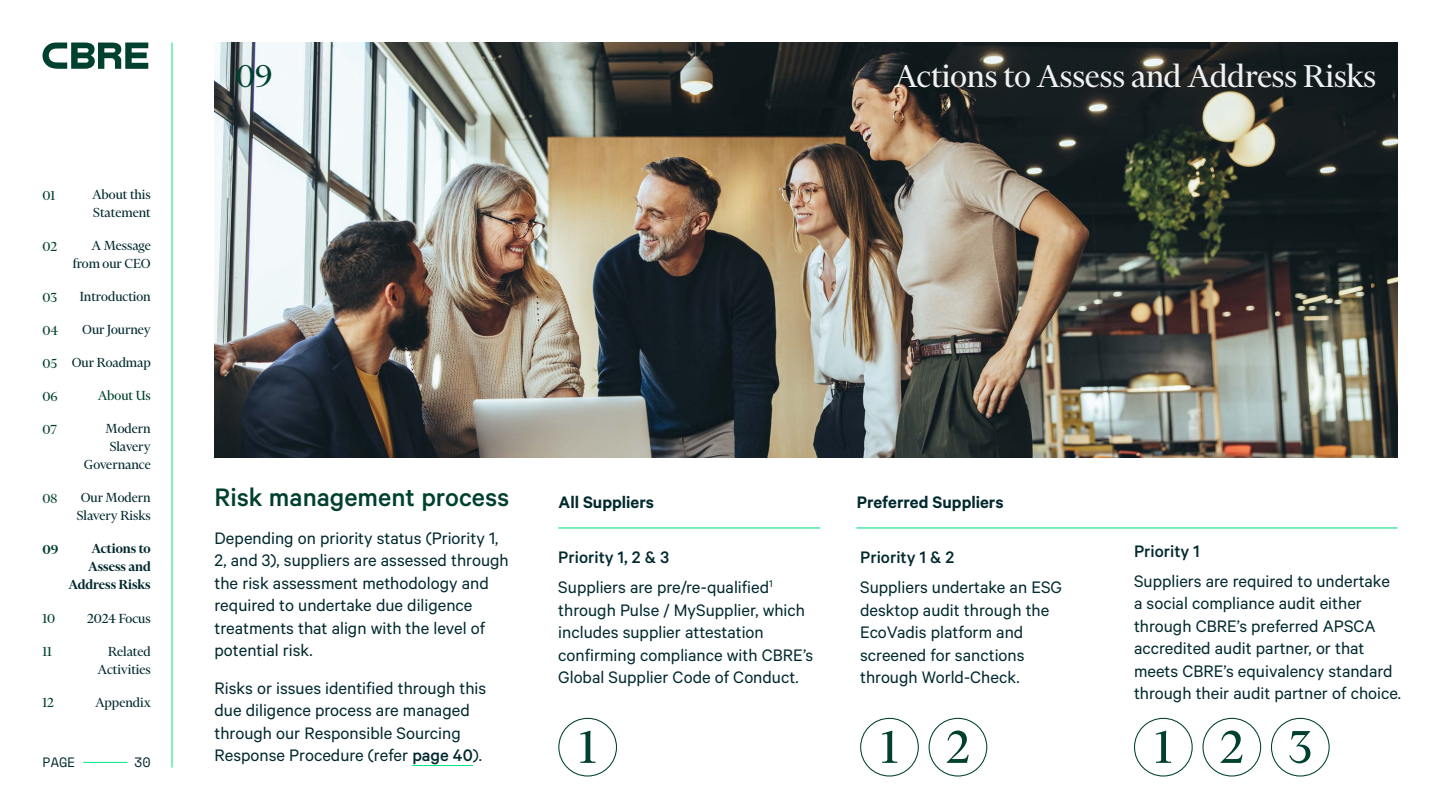
<style>
.page{position:relative;width:1440px;height:810px;background:#fff}
.page>*{position:absolute;margin:0;border:0;box-sizing:border-box;transform-origin:0 0}
.t1{font:52.5px "Financier Display";color:#00402e}
.t2{font:36px "Financier Display";color:#f0f2f2}
.t3{font:36px "Financier Display";color:#00402e}
.t4{font:500 28.5px "Calibre";color:#00402e}
.t5{font:18.75px/22.5px "Calibre";color:#00292e}
.t6{font:600 18.75px "Calibre";color:#00292e}
.t7{font:500 18.75px "Calibre";color:#00292e}
.t8{font:15px/18px "Financier Display";color:#00292e;text-align:right}
.t9{font:600 15px/18px "Financier Display";color:#00292e;text-align:right}
.t10{font:15px "Financier Display";color:#00402e}
.t11{font:600 15px "Financier Display";color:#00402e}
.t12{font:13.5px "Space Mono";color:#00292e}
.s1{font-weight:500}
</style>
<div class="page">
<div style="left:558px;top:718px;width:59px;height:59px;border:1px solid #00402e;border-radius:50%"></div>
<div style="left:860px;top:718px;width:59px;height:59px;border:1px solid #00402e;border-radius:50%"></div>
<div style="left:1134px;top:718px;width:59px;height:59px;border:1px solid #00402e;border-radius:50%"></div>
<div style="left:929px;top:718px;width:58px;height:59px;border:1px solid #00402e;border-radius:50%"></div>
<div style="left:1202px;top:718px;width:59px;height:59px;border:1px solid #00402e;border-radius:50%"></div>
<div style="left:1271px;top:718px;width:59px;height:59px;border:1px solid #00402e;border-radius:50%"></div>
<svg style="left:43px;top:43px;width:105px;height:26px"></svg>
<hr style="left:83px;top:762px;width:45px;height:1px;background:#00e880">
<hr style="left:172px;top:43px;width:1px;height:724px;background:#00e880">
<img style="left:215px;top:43px;width:1182px;height:415px">
<hr style="left:412px;top:765px;width:61px;height:1px;background:#00e880">
<hr style="left:558px;top:527px;width:262px;height:1px;background:#00de80">
<hr style="left:856px;top:527px;width:541px;height:1px;background:#00de80">
<p class="t10" style="left:43px;top:187px;width:14px">01</p>
<p class="t10" style="left:43px;top:238px;width:16px">02</p>
<p class="t10" style="left:43px;top:289px;width:16px">03</p>
<p class="t10" style="left:43px;top:322px;width:18px">04</p>
<p class="t10" style="left:43px;top:355px;width:16px">05</p>
<p class="t10" style="left:43px;top:388px;width:17px">06</p>
<p class="t10" style="left:43px;top:421px;width:16px">07</p>
<p class="t10" style="left:43px;top:490px;width:16px">08</p>
<p class="t11" style="left:43px;top:539px;width:17px">09</p>
<p class="t10" style="left:43px;top:610px;width:14px">10</p>
<p class="t10" style="left:43px;top:643px;width:11px">11</p>
<p class="t10" style="left:43px;top:694px;width:13px">12</p>
<p class="t8" style="left:92px;top:186px;width:60px;text-align:left">About this<br>Statement</p>
<p class="t8" style="left:73px;top:237px;width:80px">A Message from our CEO</p>
<p class="t8" style="left:80px;top:288px;width:73px">Introduction</p>
<p class="t8" style="left:82px;top:321px;width:70px">Our Journey</p>
<p class="t8" style="left:72px;top:354px;width:81px">Our Roadmap</p>
<p class="t10" style="left:98px;top:388px;width:54px">About Us</p>
<p class="t8" style="left:84px;top:420px;width:68px">Modern<br>Slavery<br>Governance</p>
<p class="t8" style="left:77px;top:489px;width:75px;text-align:left">Our Modern<br>Slavery Risks</p>
<p class="t9" style="left:68px;top:539px;width:84px">Actions to<br>Assess and<br>Address Risks</p>
<p class="t8" style="left:87px;top:609px;width:65px">2024 Focus</p>
<p class="t8" style="left:98px;top:642px;width:55px">Related<br>Activities</p>
<p class="t8" style="left:95px;top:693px;width:57px">Appendix</p>
<p class="t12" style="left:43px;top:753px;width:35px">PAGE</p>
<p class="t12" style="left:134px;top:753px;width:18px">30</p>
<h2 class="t3" style="left:236px;top:58px;width:38px">09</h2>
<h2 class="t2" style="left:894px;top:58px;width:483px">Actions to Assess and Address Risks</h2>
<h3 class="t4" style="left:215px;top:481px;width:297px">Risk management process</h3>
<p class="t5" style="left:215px;top:526px;width:296px">Depending on priority status (Priority 1, 2, and 3), suppliers are assessed through the risk assessment methodology and required to undertake due diligence treatments that align with the level of potential risk.</p>
<p class="t5" style="left:215px;top:676px;width:273px">Risks or issues identified through this due diligence process are managed through our Responsible Sourcing Response Procedure (refer <span class="s1">page 40</span>).</p>
<p class="t6" style="left:559px;top:492px;width:97px">All Suppliers</p>
<p class="t6" style="left:857px;top:492px;width:148px">Preferred Suppliers</p>
<p class="t5" style="left:558px;top:542px;width:216px;line-height:30px"><span class="s1">Priority 1, 2 &amp; 3<br></span>Suppliers are pre/re-qualified<sup>1</sup></p>
<p class="t5" style="left:558px;top:598px;width:256px">through Pulse / MySupplier, which includes supplier attestation confirming compliance with CBRE’s Global Supplier Code of Conduct.</p>
<p class="t7" style="left:860px;top:547px;width:96px">Priority 1 &amp; 2</p>
<p class="t5" style="left:860px;top:576px;width:203px">Suppliers undertake an ESG desktop audit through the<br>EcoVadis platform and screened for sanctions through World-Check.</p>
<p class="t7" style="left:1134px;top:540px;width:67px">Priority 1</p>
<p class="t5" style="left:1134px;top:569px;width:269px">Suppliers are required to undertake a social compliance audit either through CBRE’s preferred APSCA accredited audit partner, or that meets CBRE’s equivalency standard through their audit partner of choice.</p>
<h1 class="t1" style="left:579px;top:720px;width:18px">1</h1>
<h1 class="t1" style="left:881px;top:720px;width:90px">1 2</h1>
<h1 class="t1" style="left:1155px;top:720px;width:158px">123</h1>
</div>
